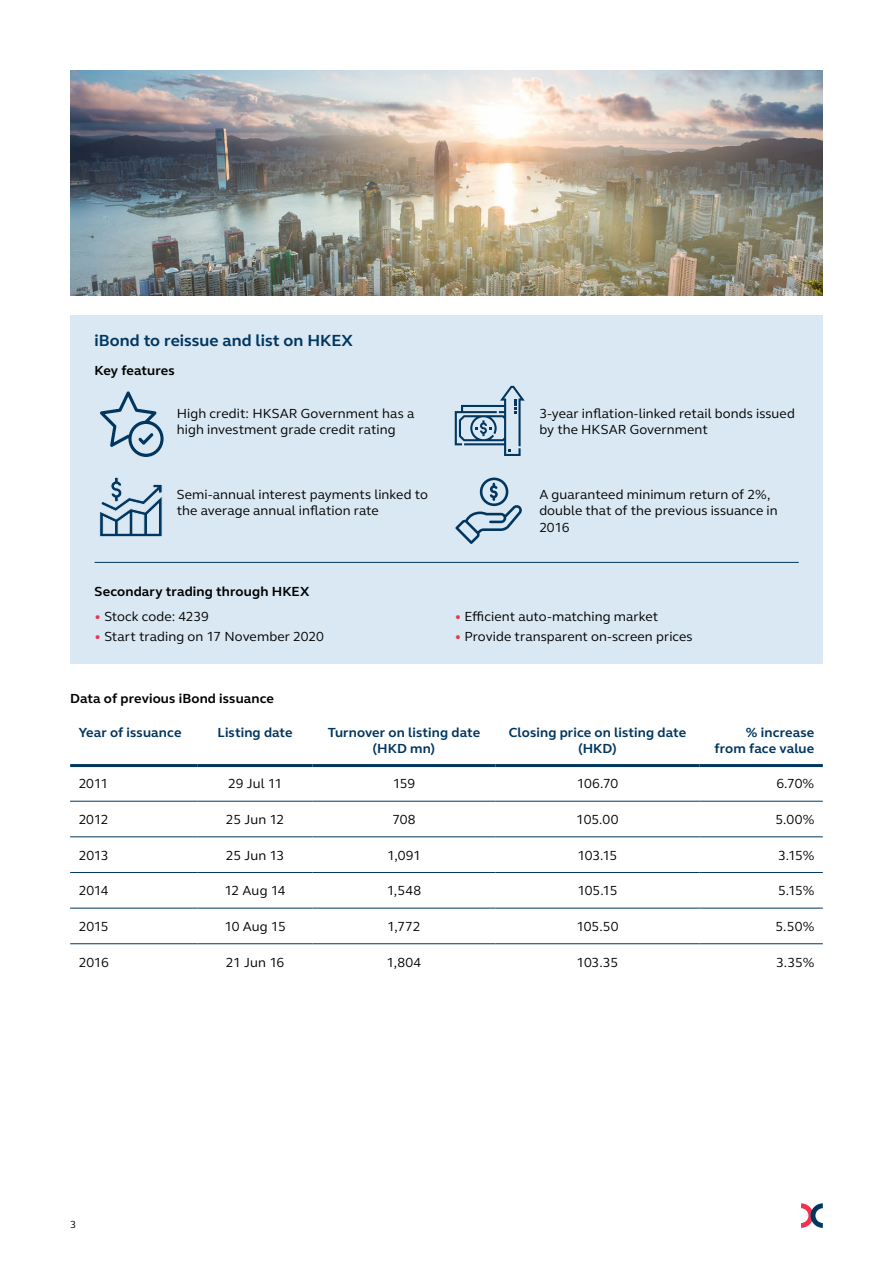
<style>
.page{position:relative;width:893px;height:1263px;background:#fff}
.page>*{position:absolute;margin:0;border:0;box-sizing:border-box;transform-origin:0 0}
.t1{font:700 16.5px "FS Elliot Pro";letter-spacing:.005em;color:#003660}
.t2{font:13.5px/16.2px "FS Elliot Pro";letter-spacing:.005em;color:#000}
.t3{font:700 13.5px/16.2px "FS Elliot Pro";letter-spacing:.01em;color:#003660;text-align:center}
.t4{font:700 13.5px "FS Elliot Pro";letter-spacing:.01em;color:#000}
.t5{font:10.5px "FS Elliot Pro";color:#000}
.s1{color:#ee3350}
</style>
<div class="page">
<svg style="left:801px;top:1203px;width:22px;height:25px"></svg>
<img style="left:70px;top:70px;width:753px;height:226px">
<hr style="left:70px;top:801px;width:128px;height:1px;background:#003660">
<hr style="left:198px;top:801px;width:115px;height:1px;background:#003660">
<hr style="left:313px;top:801px;width:182px;height:1px;background:#003660">
<hr style="left:495px;top:801px;width:204px;height:1px;background:#003660">
<hr style="left:699px;top:801px;width:124px;height:1px;background:#003660">
<hr style="left:70px;top:836px;width:128px;height:1px;background:#003660">
<hr style="left:198px;top:836px;width:115px;height:1px;background:#003660">
<hr style="left:313px;top:836px;width:182px;height:1px;background:#003660">
<hr style="left:495px;top:836px;width:204px;height:1px;background:#003660">
<hr style="left:699px;top:836px;width:124px;height:1px;background:#003660">
<hr style="left:70px;top:872px;width:128px;height:1px;background:#003660">
<hr style="left:198px;top:872px;width:115px;height:1px;background:#003660">
<hr style="left:313px;top:872px;width:182px;height:1px;background:#003660">
<hr style="left:495px;top:872px;width:204px;height:1px;background:#003660">
<hr style="left:699px;top:872px;width:124px;height:1px;background:#003660">
<hr style="left:70px;top:908px;width:128px;height:1px;background:#003660">
<hr style="left:198px;top:908px;width:115px;height:1px;background:#003660">
<hr style="left:313px;top:908px;width:182px;height:1px;background:#003660">
<hr style="left:495px;top:908px;width:204px;height:1px;background:#003660">
<hr style="left:699px;top:908px;width:124px;height:1px;background:#003660">
<hr style="left:70px;top:943px;width:128px;height:1px;background:#003660">
<hr style="left:198px;top:943px;width:115px;height:1px;background:#003660">
<hr style="left:313px;top:943px;width:182px;height:1px;background:#003660">
<hr style="left:495px;top:943px;width:204px;height:1px;background:#003660">
<hr style="left:699px;top:943px;width:124px;height:1px;background:#003660">
<hr style="left:70px;top:764px;width:128px;height:3px;background:#003660">
<hr style="left:198px;top:764px;width:115px;height:3px;background:#003660">
<hr style="left:313px;top:764px;width:182px;height:3px;background:#003660">
<hr style="left:495px;top:764px;width:204px;height:3px;background:#003660">
<hr style="left:699px;top:764px;width:124px;height:3px;background:#003660">
<div style="left:70px;top:315px;width:753px;height:349px;background:#d9e8f2"></div>
<svg style="left:100px;top:391px;width:64px;height:66px"></svg>
<svg style="left:455px;top:386px;width:70px;height:70px"></svg>
<hr style="left:95px;top:562px;width:704px;height:1px;background:#003660">
<svg style="left:455px;top:477px;width:67px;height:67px"></svg>
<svg style="left:99px;top:477px;width:63px;height:60px"></svg>
<p class="t1" style="left:95px;top:329px;width:260px">iBond to reissue and list on HKEX</p>
<p class="t4" style="left:95px;top:362px;width:82px">Key features</p>
<p class="t2" style="left:177px;top:405px;width:239px">High credit: HKSAR Government has a high investment grade credit rating</p>
<p class="t2" style="left:539px;top:405px;width:257px">3-year inflation-linked retail bonds issued by the HKSAR Government</p>
<p class="t2" style="left:177px;top:486px;width:253px">Semi-annual interest payments linked to the average annual inflation rate</p>
<p class="t2" style="left:539px;top:486px;width:240px">A guaranteed minimum return of 2%, double that of the previous issuance in<br>2016</p>
<p class="t4" style="left:95px;top:583px;width:216px">Secondary trading through HKEX</p>
<p class="t2" style="left:95px;top:608px;width:116px"><span class="s1">•</span> Stock code: 4239</p>
<p class="t2" style="left:95px;top:628px;width:231px"><span class="s1">•</span> Start trading on 17 November 2020</p>
<p class="t4" style="left:70px;top:690px;width:205px">Data of previous iBond issuance</p>
<p class="t2" style="left:455px;top:608px;width:205px"><span class="s1">•</span> Efficient auto-matching market</p>
<p class="t2" style="left:455px;top:628px;width:239px"><span class="s1">•</span> Provide transparent on-screen prices</p>
<p class="t3" style="left:79px;top:724px;width:104px">Year of issuance</p>
<p class="t3" style="left:218px;top:724px;width:76px">Listing date</p>
<p class="t3" style="left:328px;top:724px;width:154px">Turnover on listing date (HKD mn)</p>
<p class="t3" style="left:509px;top:724px;width:179px">Closing price on listing date (HKD)</p>
<p class="t3" style="left:715px;top:724px;width:101px;text-align:right">% increase from face value</p>
<p class="t2" style="left:79px;top:775px;width:31px">2011</p>
<p class="t2" style="left:228px;top:775px;width:56px">29 Jul 11</p>
<p class="t2" style="left:393px;top:775px;width:24px">159</p>
<p class="t2" style="left:577px;top:775px;width:43px">106.70</p>
<p class="t2" style="left:776px;top:775px;width:39px">6.70%</p>
<p class="t2" style="left:79px;top:811px;width:31px">2012</p>
<p class="t2" style="left:226px;top:811px;width:60px">25 Jun 12</p>
<p class="t2" style="left:392px;top:811px;width:25px">708</p>
<p class="t2" style="left:576px;top:811px;width:44px">105.00</p>
<p class="t2" style="left:775px;top:811px;width:40px">5.00%</p>
<p class="t2" style="left:79px;top:847px;width:31px">2013</p>
<p class="t2" style="left:226px;top:847px;width:60px">25 Jun 13</p>
<p class="t2" style="left:387px;top:847px;width:35px">1,091</p>
<p class="t2" style="left:578px;top:847px;width:41px">103.15</p>
<p class="t2" style="left:778px;top:847px;width:38px">3.15%</p>
<p class="t2" style="left:79px;top:882px;width:32px">2014</p>
<p class="t2" style="left:225px;top:882px;width:63px">12 Aug 14</p>
<p class="t2" style="left:387px;top:882px;width:36px">1,548</p>
<p class="t2" style="left:577px;top:882px;width:42px">105.15</p>
<p class="t2" style="left:778px;top:882px;width:38px">5.15%</p>
<p class="t2" style="left:79px;top:918px;width:32px">2015</p>
<p class="t2" style="left:224px;top:918px;width:63px">10 Aug 15</p>
<p class="t2" style="left:387px;top:918px;width:35px">1,772</p>
<p class="t2" style="left:576px;top:918px;width:44px">105.50</p>
<p class="t2" style="left:775px;top:918px;width:40px">5.50%</p>
<p class="t2" style="left:79px;top:954px;width:32px">2016</p>
<p class="t2" style="left:226px;top:954px;width:60px">21 Jun 16</p>
<p class="t2" style="left:387px;top:954px;width:36px">1,804</p>
<p class="t2" style="left:577px;top:954px;width:43px">103.35</p>
<p class="t2" style="left:776px;top:954px;width:40px">3.35%</p>
<p class="t5" style="left:70px;top:1217px;width:8px">3</p>
</div>
